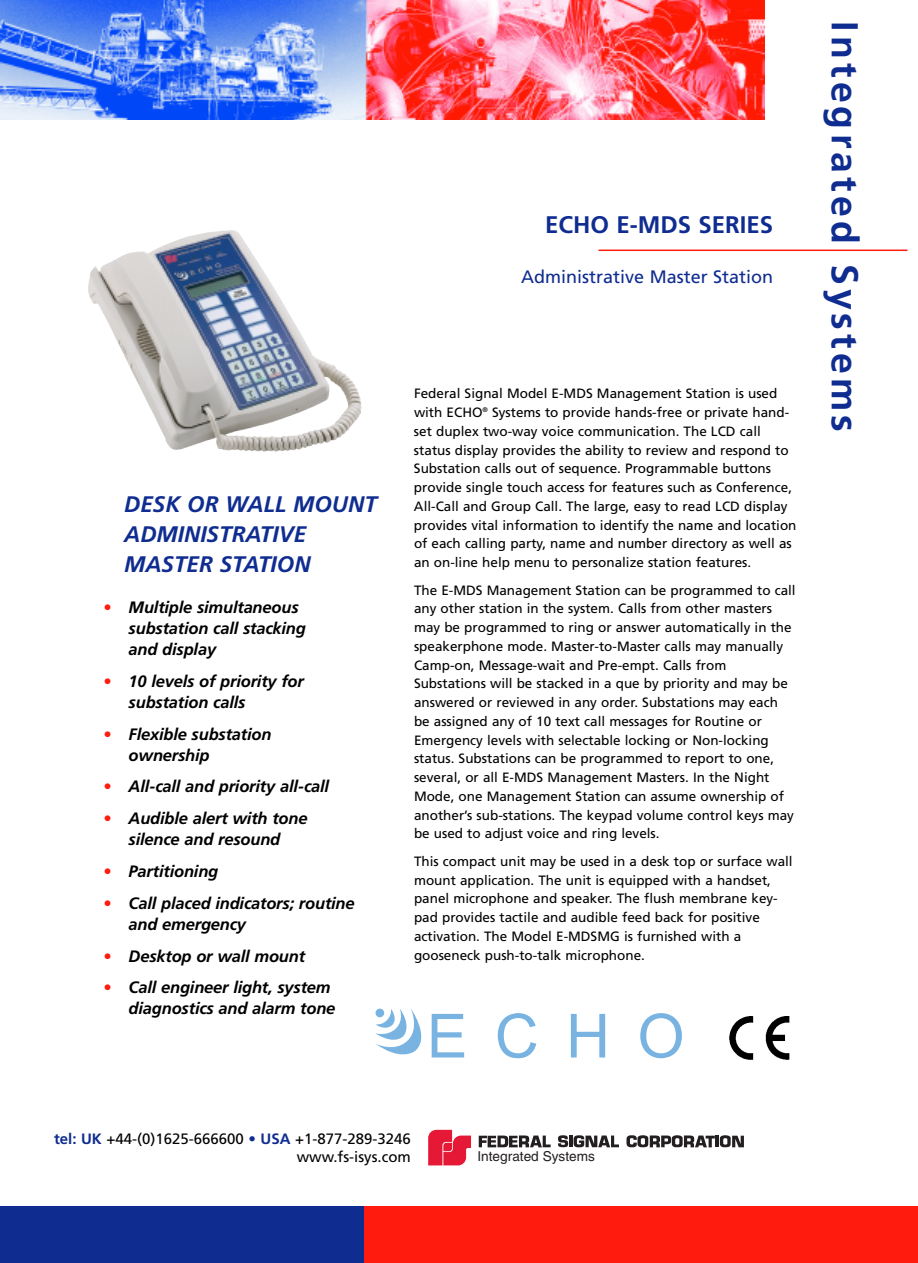
<style>
.page{position:relative;width:918px;height:1263px;background:#fff}
.page>*{position:absolute;margin:0;border:0;box-sizing:border-box;transform-origin:0 0}
.t1{font:700 37.5px "Frutiger";letter-spacing:.11em;color:#0f2c90}
.t2{font:700 24px "Frutiger";color:#0f2c90}
.t3{font:italic 700 22.5px/30px "Frutiger";color:#0f2c90}
.t4{font:18px "Frutiger";color:#0f2c90}
.t5{font:italic 700 16.5px/21px "Frutiger";letter-spacing:-.01em;color:#000}
.t6{font:15px/18px "Frutiger";color:#000;text-align:right}
.t7{font:13.65px "Helvetica";color:#231f20}
.t8{font:13.5px/18.8px "Frutiger";color:#000}
.s1{color:#ff1c0f}
.s2{font-weight:700;color:#0f2c90}
.s3{color:#0f2c90}
</style>
<div class="page">
<hr style="left:598px;top:250px;width:310px;height:1px;background:#ff1c0f">
<img style="left:88px;top:230px;width:274px;height:222px">
<img style="left:0;top:0;width:764px;height:120px">
<img style="left:729px;top:1016px;width:61px;height:44px">
<svg style="left:428px;top:1130px;width:43px;height:35px;background:#e9435b"></svg>
<svg style="left:558px;top:1135px;width:10px;height:12px"></svg>
<hr style="left:569px;top:1135px;width:4px;height:12px;background:#231f20">
<svg style="left:574px;top:1135px;width:45px;height:12px"></svg>
<svg style="left:479px;top:1135px;width:72px;height:12px"></svg>
<svg style="left:627px;top:1135px;width:117px;height:12px"></svg>
<div style="left:0;top:1206px;width:364px;height:57px;background:#0f2c90"></div>
<div style="left:364px;top:1206px;width:554px;height:57px;background:#ff1c0f"></div>
<svg style="left:375px;top:1008px;width:89px;height:50px"></svg>
<svg style="left:498px;top:1013px;width:38px;height:45px"></svg>
<svg style="left:571px;top:1014px;width:34px;height:43px"></svg>
<svg style="left:640px;top:1013px;width:42px;height:45px"></svg>
<h3 class="t3" style="left:124px;top:491px;width:254px">DESK OR WALL MOUNT<br>ADMINISTRATIVE<br>MASTER STATION</h3>
<p class="t5" style="left:129px;top:598px;width:179px;text-indent:-25px"><span class="s1">•</span> Multiple simultaneous substation call stacking and display</p>
<p class="t5" style="left:129px;top:672px;width:177px;text-indent:-25px"><span class="s1">•</span> 10 levels of priority for substation calls</p>
<p class="t5" style="left:129px;top:725px;width:144px;text-indent:-25px"><span class="s1">•</span> Flexible substation ownership</p>
<p class="t5" style="left:103px;top:777px;width:227px"><span class="s1">•</span> All-call and priority all-call</p>
<p class="t5" style="left:103px;top:809px;width:206px;text-align:center"><span class="s1">•</span> Audible alert with tone silence and resound</p>
<p class="t5" style="left:103px;top:862px;width:117px"><span class="s1">•</span> Partitioning</p>
<p class="t5" style="left:129px;top:894px;width:228px;text-indent:-25px"><span class="s1">•</span> Call placed indicators; routine and emergency</p>
<p class="t5" style="left:103px;top:947px;width:203px"><span class="s1">•</span> Desktop or wall mount</p>
<p class="t5" style="left:103px;top:978px;width:234px;text-align:right"><span class="s1">•</span> Call engineer light, system diagnostics and alarm tone</p>
<h2 class="t2" style="left:545px;top:215px;width:230px">ECHO E-MDS SERIES</h2>
<h3 class="t4" style="left:521px;top:269px;width:254px">Administrative Master Station</h3>
<p class="t8" style="left:414px;top:385px;width:384px">Federal Signal Model E-MDS Management Station is used with ECHO<sup>®</sup> Systems to provide hands-free or private hand&shy;set duplex two-way voice communication. The LCD call status display provides the ability to review and respond to Substation calls out of sequence. Programmable buttons provide single touch access for features such as Conference, All-Call and Group Call. The large, easy to read LCD display provides vital information to identify the name and location of each calling party, name and number directory as well as an on-line help menu to personalize station features.</p>
<p class="t8" style="left:414px;top:582px;width:383px">The E-MDS Management Station can be programmed to call any other station in the system. Calls from other masters may be programmed to ring or answer automatically in the speakerphone mode. Master-to-Master calls may manually Camp-on, Message-wait and Pre-empt. Calls from Substations will be stacked in a que by priority and may be answered or reviewed in any order. Substations may each be assigned any of 10 text call messages for Routine or Emergency levels with selectable locking or Non-locking status. Substations can be programmed to report to one, several, or all E-MDS Management Masters. In the Night Mode, one Management Station can assume ownership of another’s sub-stations. The keypad volume control keys may be used to adjust voice and ring levels.</p>
<p class="t8" style="left:414px;top:853px;width:380px">This compact unit may be used in a desk top or surface wall mount application. The unit is equipped with a handset, panel microphone and speaker. The flush membrane key&shy;pad provides tactile and audible feed back for positive activation. The Model E-MDSMG is furnished with a gooseneck push-to-talk microphone.</p>
<h1 class="t1" style="left:860px;top:21px;width:412px;rotate:90deg">Integrated Systems</h1>
<p class="t6" style="left:54px;top:1131px;width:358px"><span class="s2">tel: UK</span> +44-(0)1625-666600 <span class="s3">•</span> <span class="s2">USA</span> +1-877-289-3246 www.fs-isys.com</p>
<p class="t7" style="left:477px;top:1151px;width:119px">Integrated Systems</p>
</div>
